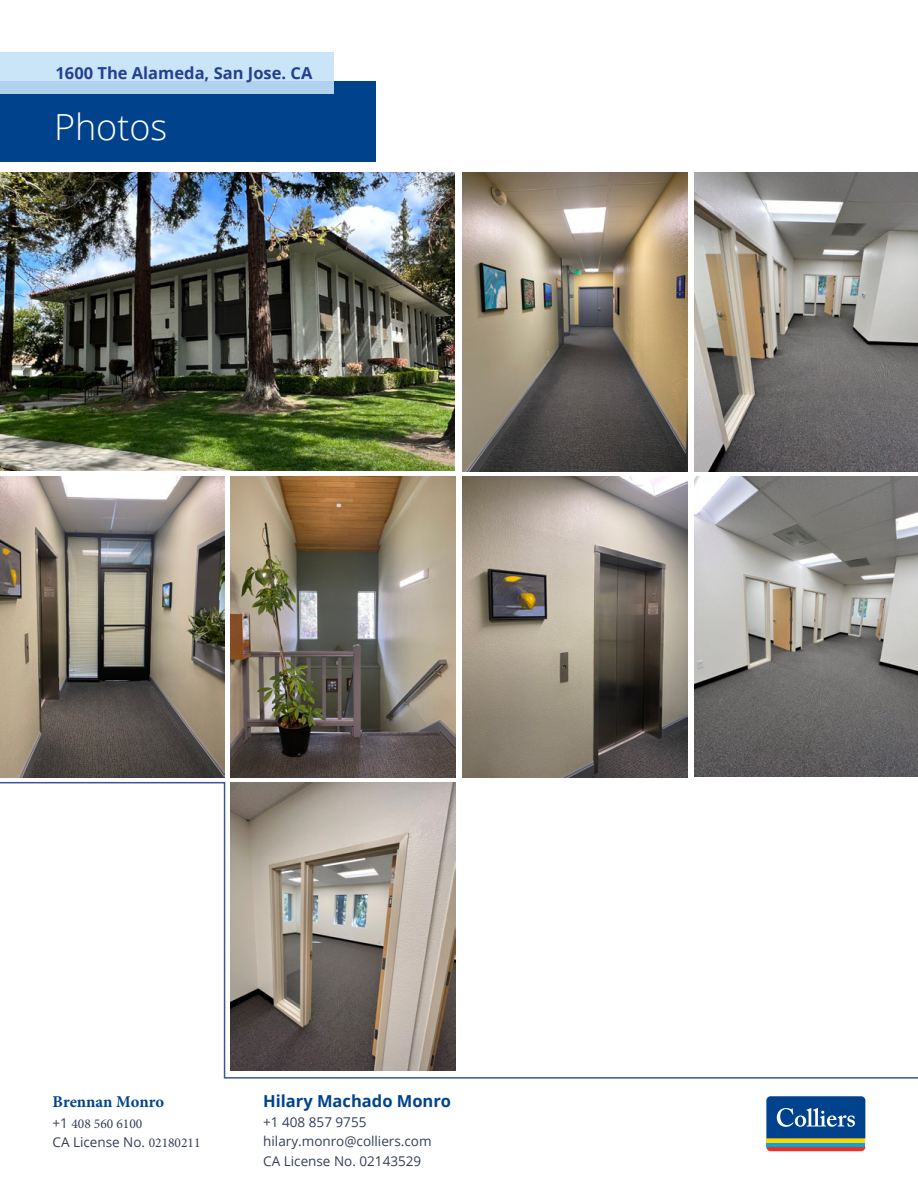
<style>
.page{position:relative;width:918px;height:1188px;background:#fff}
.page>*{position:absolute;margin:0;border:0;box-sizing:border-box;transform-origin:0 0}
.t1{font:300 36px "Open Sans";color:#fff}
.t2{font:700 16.5px "Open Sans";color:#25408f}
.t3{font:700 16.5px "Open Sans";color:#00438c}
.t4{font:700 16.5px "Minion Pro";color:#00438c}
.t5{font:13.5px/19.5px "Open Sans";color:#353e59}
.t6{font:13.5px "Minion Pro";color:#353e59}
.s1{font-family:"Open Sans"}
.s2{font-family:"Minion Pro"}
</style>
<div class="page">
<img style="left:0;top:173px;width:455px;height:298px">
<img style="left:0;top:477px;width:225px;height:300px">
<img style="left:230px;top:477px;width:225px;height:300px">
<img style="left:463px;top:173px;width:225px;height:299px">
<img style="left:694px;top:173px;width:224px;height:299px">
<img style="left:463px;top:477px;width:225px;height:300px">
<img style="left:694px;top:477px;width:224px;height:300px">
<svg style="left:0;top:782px;width:918px;height:297px"></svg>
<div style="left:0;top:81px;width:376px;height:81px;background:#00438c"></div>
<div style="left:0;top:52px;width:334px;height:42px;background:linear-gradient(to bottom,#d3ecfc,#b3d4ed)"></div>
<svg style="left:765px;top:1095px;width:102px;height:58px"></svg>
<hr style="left:766px;top:1143px;width:99px;height:4px;background:#00a8e4">
<div style="left:766px;top:1138px;width:99px;height:5px;background:#ffd600"></div>
<svg style="left:766px;top:1147px;width:99px;height:4px"></svg>
<svg style="left:766px;top:1096px;width:99px;height:42px;background:#1e5999"></svg>
<p class="t2" style="left:56px;top:62px;width:258px">1600 The Alameda, San Jose. CA</p>
<h1 class="t1" style="left:54px;top:102px;width:115px">Photos</h1>
<p class="t4" style="left:52px;top:1090px;width:113px">Brennan Monro</p>
<p class="t6" style="left:52px;top:1114px;width:91px"><span class="s1">+1</span> 408 560 6100</p>
<p class="t5" style="left:52px;top:1132px;width:150px">CA License No. <span class="s2">02180211</span></p>
<p class="t3" style="left:263px;top:1090px;width:189px">Hilary Machado Monro</p>
<p class="t5" style="left:263px;top:1112px;width:170px">+1 408 857 9755 hilary.monro@colliers.com<br>CA License No. 02143529</p>
</div>
